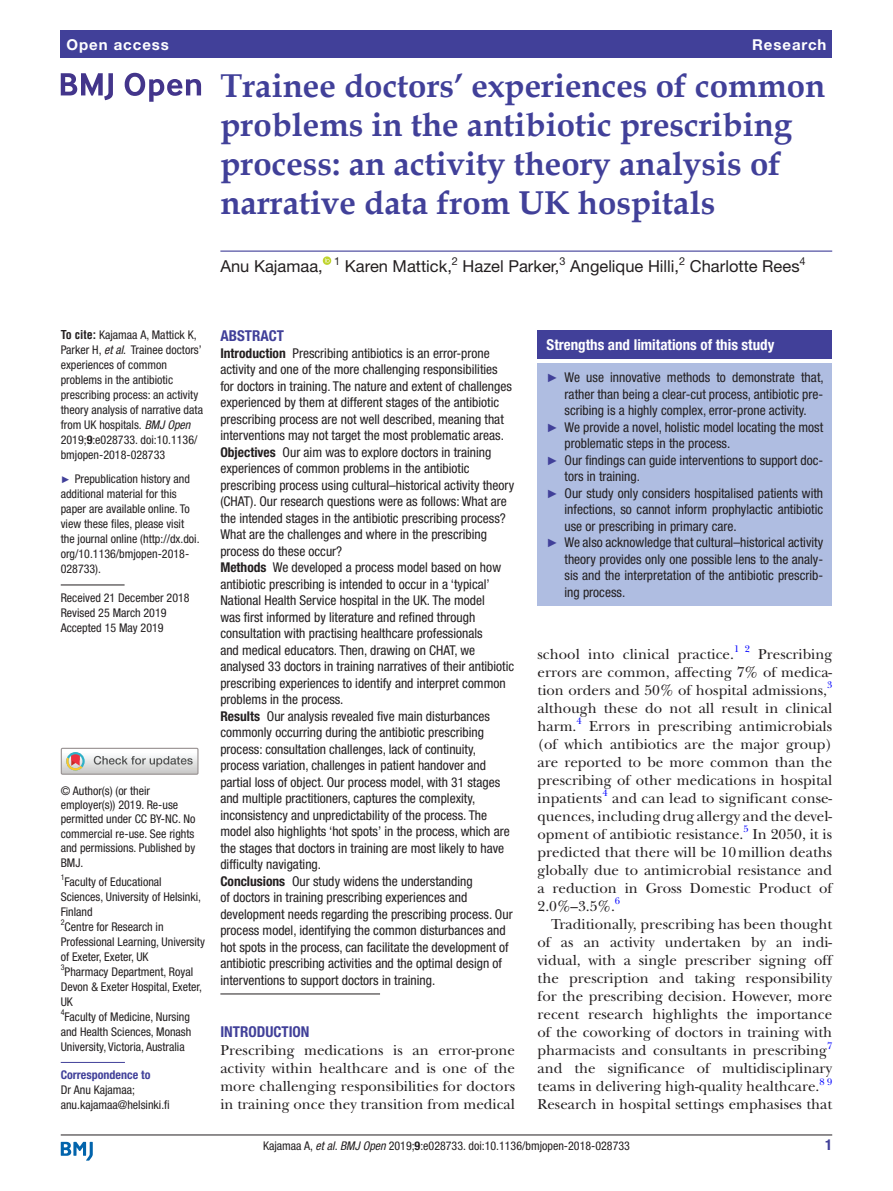
<style>
.page{position:relative;width:893px;height:1191px;background:#fff}
.page>*{position:absolute;margin:0;border:0;box-sizing:border-box;transform-origin:0 0}
.t1{font:700 33px/39px "Book Antiqua";color:#414099}
.t2{font:16.5px "Helvetica Neue LT Std";color:#231f20}
.t3{font:15px/18px "New Baskerville";color:#231f20;text-align:justify}
.t4{font:700 condensed 15px "Helvetica Neue LT Std";color:#fff}
.t5{font:700 condensed 15px "Helvetica Neue LT Std";color:#414099}
.t6{font:700 15px "Helvetica Neue LT Std";letter-spacing:.065em;color:#fff}
.t7{font:condensed 13.5px/16.5px "Helvetica Neue LT Std";color:#231f20}
.t8{font:condensed 12px/15px "Helvetica Neue LT Std";color:#231f20}
.t9{font:700 condensed 12px "Helvetica Neue LT Std";color:#414099}
.t10{font:10.95px "Helvetica Neue LT Std";color:#231f20}
.t11{font:9.9px "New Baskerville";color:#00f}
.t12{font:condensed 7.95px "Helvetica Neue LT Std";color:#231f20}
.s1{font-family:"Helvetica LT Std";font-weight:700}
.s2{font-style:italic}
.s3{font-weight:700}
.s4{font-family:"Arial";font-stretch:normal;font-size:9.75px;color:#414099}
.s5{font-family:"Arial";font-stretch:normal;font-size:12px;color:#414099}
</style>
<div class="page">
<hr style="left:61px;top:1134px;width:771px;height:1px;background:#231f20">
<svg style="left:61px;top:1141px;width:32px;height:19px"></svg>
<div style="left:61px;top:31px;width:771px;height:27px;background:#414099"></div>
<hr style="left:220px;top:250px;width:612px;height:2px;background:#414099">
<svg style="left:323px;top:256px;width:8px;height:9px"></svg>
<hr style="left:61px;top:584px;width:64px;height:1px;background:#231f20">
<hr style="left:61px;top:1062px;width:64px;height:1px;background:#414099">
<svg style="left:61px;top:73px;width:52px;height:27px"></svg>
<svg style="left:125px;top:73px;width:76px;height:29px"></svg>
<div style="left:61px;top:747px;width:138px;height:27px;border:1px solid #969090"></div>
<svg style="left:61px;top:748px;width:137px;height:26px"></svg>
<hr style="left:220px;top:993px;width:160px;height:1px;background:#231f20">
<div style="left:538px;top:331px;width:294px;height:28px;background:#414099"></div>
<div style="left:538px;top:363px;width:294px;height:242px;background:#afbde1"></div>
<p class="t6" style="left:66px;top:35px;width:104px">Open access</p>
<p class="t6" style="left:752px;top:35px;width:76px">Research</p>
<h1 class="t1" style="left:220px;top:66px;width:606px">Trainee doctors’ experiences of common problems in the antibiotic prescribing process: an activity theory analysis of narrative data from UK hospitals</h1>
<p class="t2" style="left:220px;top:257px;width:104px">Anu Kajamaa,</p>
<p class="t10" style="left:334px;top:254px;width:8px">1</p>
<p class="t2" style="left:345px;top:257px;width:108px">Karen Mattick,</p>
<p class="t10" style="left:452px;top:254px;width:8px">2</p>
<p class="t2" style="left:463px;top:257px;width:98px">Hazel Parker,</p>
<p class="t10" style="left:559px;top:254px;width:8px">3</p>
<p class="t2" style="left:570px;top:257px;width:111px">Angelique Hilli,</p>
<p class="t10" style="left:679px;top:254px;width:8px">2</p>
<p class="t2" style="left:690px;top:257px;width:111px">Charlotte Rees</p>
<p class="t10" style="left:800px;top:254px;width:8px">4</p>
<p class="t8" style="left:61px;top:327px;width:144px"><span class="s1">To cite:</span> Kajamaa A, Mattick K,<br>Parker H, <span class="s2">et al</span>. Trainee doctors’ experiences of common problems in the antibiotic prescribing process: an activity theory analysis of narrative data from UK hospitals. <span class="s2">BMJ Open<br></span>2019;<span class="s3">9</span>:e028733. doi:10.1136/ bmjopen-2018-028733</p>
<p class="t8" style="left:61px;top:471px;width:140px"><span class="s4">►</span> Prepublication history and additional material for this paper are available online. To view these files, please visit the journal online (http://dx.doi. org/10.1136/bmjopen-2018-<br>028733).</p>
<p class="t8" style="left:61px;top:590px;width:130px">Received 21 December 2018<br>Revised 25 March 2019<br>Accepted 15 May 2019</p>
<p class="t8" style="left:61px;top:783px;width:136px;line-height:14.4px">© Author(s) (or their employer(s)) 2019. Re-use permitted under CC BY-NC. No commercial re-use. See rights and permissions. Published by<br>BMJ.</p>
<p class="t12" style="left:61px;top:873px;width:5px">1</p>
<p class="t8" style="left:61px;top:874px;width:142px;text-indent:4px">Faculty of Educational<br>Sciences, University of Helsinki,<br>Finland</p>
<p class="t12" style="left:61px;top:918px;width:5px">2</p>
<p class="t8" style="left:61px;top:919px;width:146px;text-indent:4px">Centre for Research in<br>Professional Learning, University of Exeter, Exeter, UK</p>
<p class="t12" style="left:61px;top:963px;width:5px">3</p>
<p class="t8" style="left:61px;top:964px;width:143px;text-indent:4px">Pharmacy Department, Royal<br>Devon &amp; Exeter Hospital, Exeter,<br>UK<br><sup>4</sup>Faculty of Medicine, Nursing and Health Sciences, Monash<br>University, Victoria, Australia</p>
<p class="t9" style="left:61px;top:1067px;width:91px">Correspondence to</p>
<p class="t8" style="left:61px;top:1082px;width:111px">Dr Anu Kajamaa; anu.kajamaa@helsinki.fi</p>
<p class="t5" style="left:220px;top:327px;width:65px">Abstract</p>
<p class="t7" style="left:220px;top:345px;width:295px"><span class="s3">Introduction</span> Prescribing antibiotics is an error-prone activity and one of the more challenging responsibilities for doctors in training. The nature and extent of challenges experienced by them at different stages of the antibiotic prescribing process are not well described, meaning that interventions may not target the most problematic areas.<br><span class="s3">Objectives</span> Our aim was to explore doctors in training experiences of common problems in the antibiotic prescribing process using cultural–historical activity theory (CHAT). Our research questions were as follows: What are the intended stages in the antibiotic prescribing process?<br>What are the challenges and where in the prescribing process do these occur?<br><span class="s3">Methods</span> We developed a process model based on how antibiotic prescribing is intended to occur in a ‘typical’ National Health Service hospital in the UK. The model<br>was first informed by literature and refined through consultation with practising healthcare professionals<br>and medical educators. Then, drawing on CHAT, we analysed 33 doctors in training narratives of their antibiotic prescribing experiences to identify and interpret common problems in the process.<br><span class="s3">Results</span> Our analysis revealed five main disturbances commonly occurring during the antibiotic prescribing process: consultation challenges, lack of continuity, process variation, challenges in patient handover and partial loss of object. Our process model, with 31 stages and multiple practitioners, captures the complexity, inconsistency and unpredictability of the process. The model also highlights ‘hot spots’ in the process, which are the stages that doctors in training are most likely to have difficulty navigating.<br><span class="s3">Conclusions</span> Our study widens the understanding<br>of doctors in training prescribing experiences and development needs regarding the prescribing process. Our process model, identifying the common disturbances and hot spots in the process, can facilitate the development of antibiotic prescribing activities and the optimal design of interventions to support doctors in training.</p>
<p class="t5" style="left:220px;top:1023px;width:91px">Introduction</p>
<p class="t3" style="left:220px;top:1041px;width:296px">Prescribing medications is an error-prone activity within healthcare and is one of the more challenging responsibilities for doctors in training once they transition from medical</p>
<p class="t4" style="left:547px;top:336px;width:229px">Strengths and limitations of this study</p>
<p class="t7" style="left:547px;top:369px;width:279px"><span class="s5">►</span> We use innovative methods to demonstrate that,</p>
<p class="t7" style="left:565px;top:385px;width:260px">rather than being a clear-cut process, antibiotic pre-</p>
<p class="t7" style="left:565px;top:402px;width:244px">scribing is a highly complex, error-prone activity.</p>
<p class="t7" style="left:547px;top:418px;width:278px"><span class="s5">►</span> We provide a novel, holistic model locating the most</p>
<p class="t7" style="left:565px;top:435px;width:167px">problematic steps in the process.</p>
<p class="t7" style="left:547px;top:451px;width:278px"><span class="s5">►</span> Our findings can guide interventions to support doc-</p>
<p class="t7" style="left:565px;top:468px;width:77px">tors in training.</p>
<p class="t7" style="left:547px;top:484px;width:278px"><span class="s5">►</span> Our study only considers hospitalised patients with</p>
<p class="t7" style="left:565px;top:501px;width:260px">infections, so cannot inform prophylactic antibiotic</p>
<p class="t7" style="left:565px;top:517px;width:174px">use or prescribing in primary care.</p>
<p class="t7" style="left:547px;top:534px;width:278px"><span class="s5">►</span> We also acknowledge that cultural–historical activity</p>
<p class="t7" style="left:565px;top:550px;width:260px">theory provides only one possible lens to the analy-</p>
<p class="t7" style="left:565px;top:567px;width:260px">sis and the interpretation of the antibiotic prescrib-</p>
<p class="t7" style="left:565px;top:583px;width:62px">ing process.</p>
<p class="t3" style="left:538px;top:645px;width:214px">school into clinical practice.<sup>1</sup> <sup>2</sup></p>
<p class="t3" style="left:538px;top:645px;width:296px;text-indent:221px">Prescribing errors are common, affecting 7% of medica&shy;tion orders and 50% of hospital admissions,</p>
<p class="t11" style="left:827px;top:679px;width:7px">3</p>
<p class="t3" style="left:538px;top:699px;width:296px">although these do not all result in clinical harm.</p>
<p class="t11" style="left:577px;top:715px;width:7px">4</p>
<p class="t3" style="left:538px;top:717px;width:296px;text-indent:51px">Errors in prescribing antimicrobials (of which antibiotics are the major group) are reported to be more common than the prescribing of other medications in hospital inpatients</p>
<p class="t11" style="left:602px;top:787px;width:7px">4</p>
<p class="t3" style="left:538px;top:789px;width:296px;text-indent:75px">and can lead to significant conse&shy;quences, including drug allergy and the devel&shy;opment of antibiotic resistance.</p>
<p class="t11" style="left:743px;top:823px;width:7px">5</p>
<p class="t3" style="left:538px;top:825px;width:296px;text-indent:215px">In 2050, it is predicted that there will be 10million deaths globally due to antimicrobial resistance and a reduction in Gross Domestic Product of 2.0%–3.5%.</p>
<p class="t11" style="left:615px;top:895px;width:7px">6</p>
<p class="t3" style="left:538px;top:915px;width:296px;text-indent:14px">Traditionally, prescribing has been thought of as an activity undertaken by an indi&shy;vidual, with a single prescriber signing off the prescription and taking responsibility for the prescribing decision. However, more recent research highlights the importance of the coworking of doctors in training with pharmacists and consultants in prescribing<sup>7 </sup>and the significance of multidisciplinary teams in delivering high-quality healthcare.</p>
<p class="t11" style="left:819px;top:1075px;width:14px">8 9</p>
<p class="t3" style="left:538px;top:1095px;width:296px">Research in hospital settings emphasises that</p>
<p class="t8" style="left:263px;top:1137px;width:368px">Kajamaa A, <span class="s2">et al</span>. <span class="s2">BMJ Open</span> 2019;<span class="s3">9</span>:e028733. doi:10.1136/bmjopen-2018-028733</p>
<p class="t5" style="left:825px;top:1135px;width:9px">1</p>
</div>
